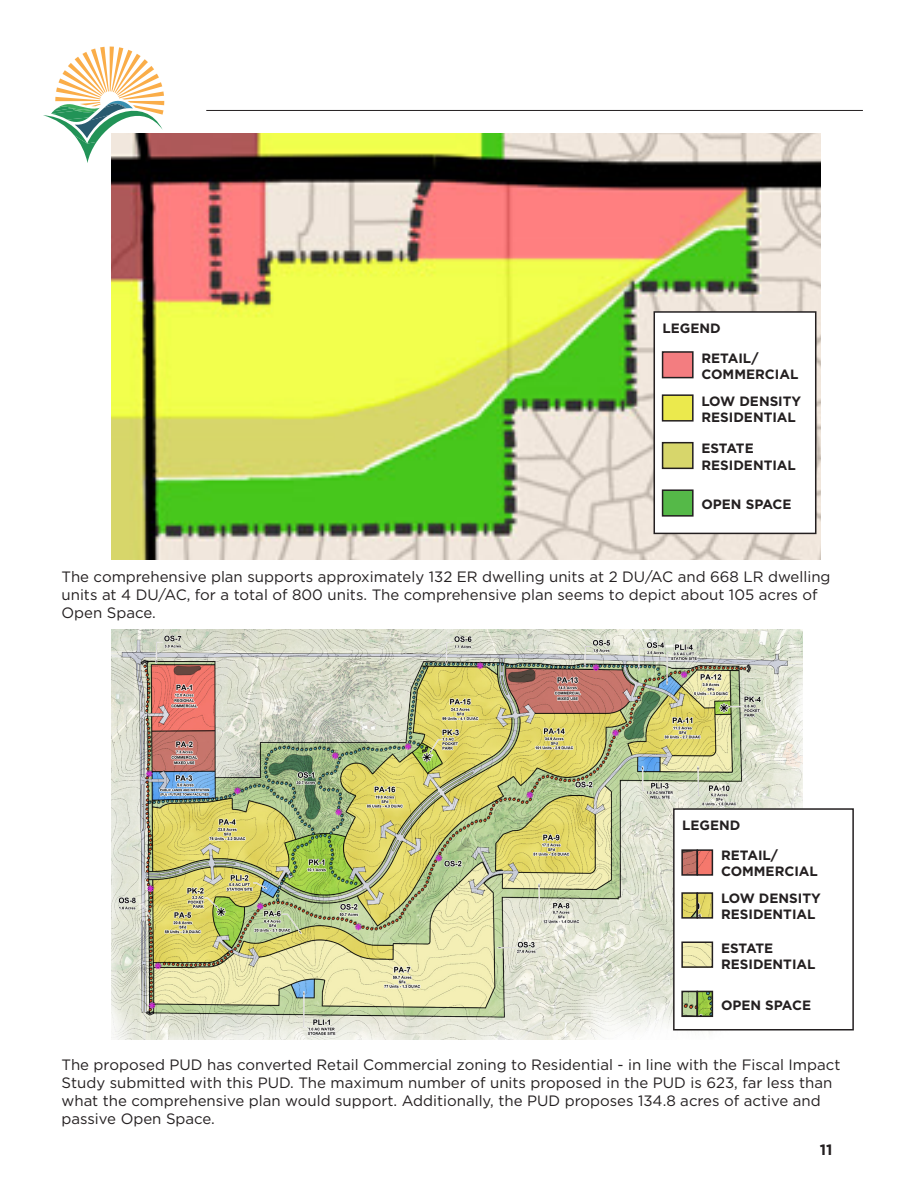
<style>
.page{position:relative;width:918px;height:1188px;background:#fff}
.page>*{position:absolute;margin:0;border:0;box-sizing:border-box;transform-origin:0 0}
.t1{font:15px/18px "Gotham";color:#231f20}
.t2{font:700 15px "Gotham";color:#231f20}
.t3{font:700 13.5px/16.2px "Gotham";color:#231f20}
</style>
<div class="page">
<svg style="left:43px;top:47px;width:138px;height:136px"></svg>
<hr style="left:206px;top:110px;width:657px;height:1px;background:#231f20">
<img style="left:112px;top:629px;width:690px;height:411px">
<img style="left:112px;top:134px;width:708px;height:425px">
<div style="left:654px;top:312px;width:162px;height:221px;background:#fff"></div>
<div style="left:654px;top:311px;width:162px;height:223px;border:2px solid #231f20"></div>
<div style="left:663px;top:352px;width:30px;height:26px;background:#f37d80"></div>
<div style="left:662px;top:351px;width:32px;height:27px;border:2px solid #231f20"></div>
<div style="left:663px;top:395px;width:30px;height:26px;background:#ebe94d"></div>
<div style="left:662px;top:394px;width:32px;height:28px;border:2px solid #231f20"></div>
<div style="left:663px;top:443px;width:30px;height:25px;background:#d7d66b"></div>
<div style="left:662px;top:442px;width:32px;height:27px;border:2px solid #231f20"></div>
<div style="left:663px;top:490px;width:30px;height:26px;background:#55b948"></div>
<div style="left:662px;top:489px;width:32px;height:28px;border:2px solid #231f20"></div>
<div style="left:674px;top:809px;width:179px;height:221px;background:#fff"></div>
<div style="left:673px;top:808px;width:181px;height:223px;border:2px solid #231f20"></div>
<img style="left:684px;top:852px;width:26px;height:21px">
<div style="left:681px;top:849px;width:17px;height:27px;border:2px solid #231f20"></div>
<div style="left:697px;top:849px;width:16px;height:27px;border:2px solid #231f20"></div>
<img style="left:684px;top:895px;width:26px;height:21px">
<div style="left:681px;top:892px;width:17px;height:27px;border:2px solid #231f20"></div>
<div style="left:697px;top:892px;width:16px;height:27px;border:2px solid #231f20"></div>
<img style="left:684px;top:944px;width:26px;height:21px">
<div style="left:681px;top:941px;width:32px;height:27px;border:2px solid #231f20"></div>
<img style="left:684px;top:994px;width:26px;height:20px">
<div style="left:681px;top:991px;width:17px;height:26px;border:2px solid #231f20"></div>
<div style="left:697px;top:991px;width:16px;height:26px;border:2px solid #231f20"></div>
<p class="t3" style="left:663px;top:320px;width:60px">LEGEND</p>
<p class="t3" style="left:701px;top:350px;width:98px">RETAIL/<br>COMMERCIAL</p>
<p class="t3" style="left:701px;top:393px;width:101px">LOW DENSITY<br>RESIDENTIAL</p>
<p class="t3" style="left:701px;top:441px;width:96px">ESTATE<br>RESIDENTIAL</p>
<p class="t3" style="left:701px;top:496px;width:92px">OPEN SPACE</p>
<p class="t1" style="left:62px;top:568px;width:770px">The comprehensive plan supports approximately 132 ER dwelling units at 2 DU/AC and 668 LR dwelling units at 4 DU/AC, for a total of 800 units. The comprehensive plan seems to depict about 105 acres of<br>Open Space.</p>
<p class="t3" style="left:682px;top:817px;width:60px">LEGEND</p>
<p class="t3" style="left:721px;top:847px;width:98px">RETAIL/<br>COMMERCIAL</p>
<p class="t3" style="left:721px;top:890px;width:101px">LOW DENSITY<br>RESIDENTIAL</p>
<p class="t3" style="left:721px;top:940px;width:96px">ESTATE<br>RESIDENTIAL</p>
<p class="t3" style="left:721px;top:997px;width:92px">OPEN SPACE</p>
<p class="t1" style="left:62px;top:1056px;width:780px">The proposed PUD has converted Retail Commercial zoning to Residential - in line with the Fiscal Impact Study submitted with this PUD. The maximum number of units proposed in the PUD is 623, far less than what the comprehensive plan would support. Additionally, the PUD proposes 134.8 acres of active and passive Open Space.</p>
<p class="t2" style="left:820px;top:1140px;width:14px">11</p>
</div>
